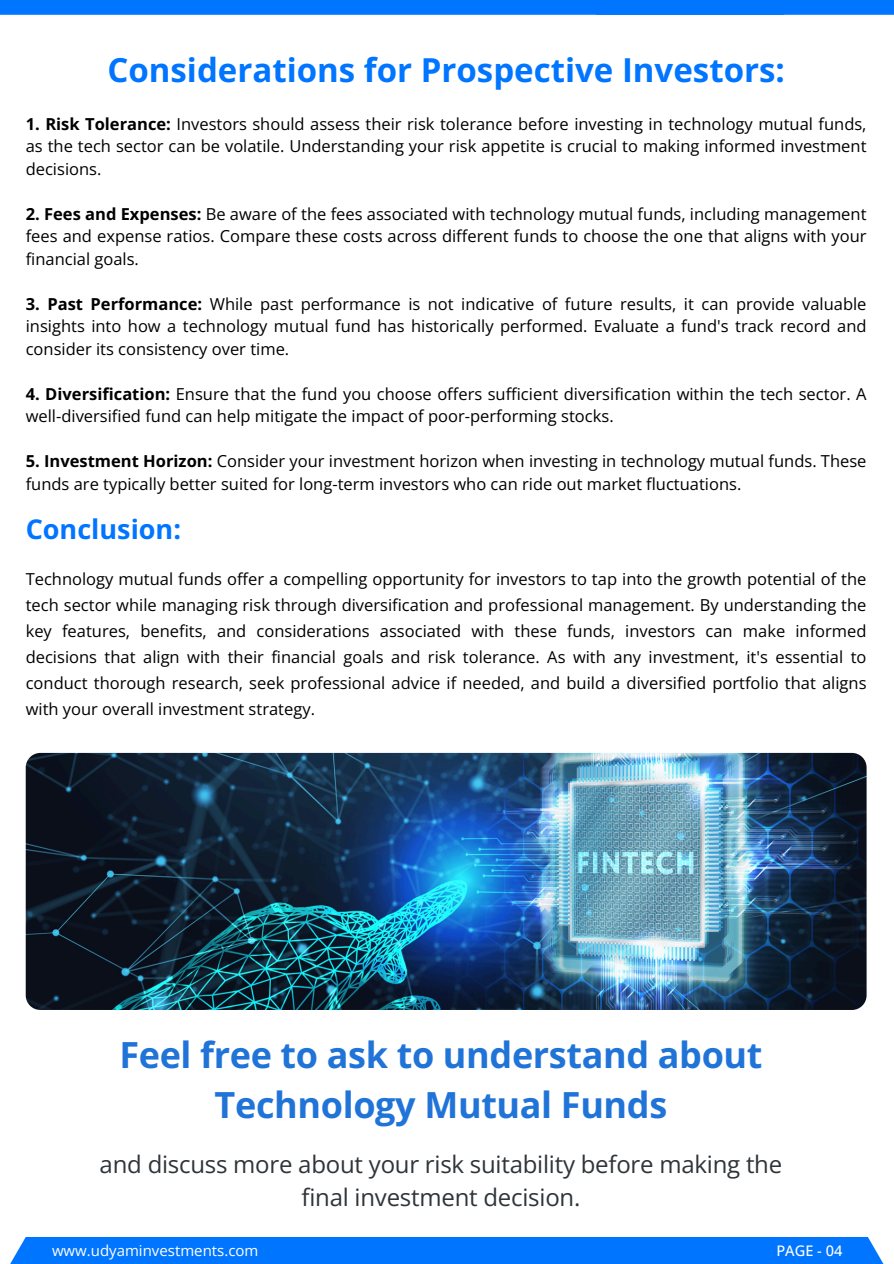
<style>
.page{position:relative;width:894px;height:1264px;background:#fff}
.page>*{position:absolute;margin:0;border:0;box-sizing:border-box;transform-origin:0 0}
.t1{font:700 36px/49.5px "Open Sans";letter-spacing:-.01em;color:#2074d8;text-align:center}
.t2{font:700 33px "Open Sans";color:#0075ff}
.t3{font:700 27px "Open Sans";color:#0075ff}
.t4{font:24px/32.7px "Open Sans";letter-spacing:-.01em;color:#2f3539;text-align:center}
.t5{font:16.5px/22.5px "Open Sans";color:#000;text-align:justify}
.t6{font:15px "Open Sans";color:#fff}
.t7{font:500 14.55px "Open Sans";color:#fff}
.s1{font-weight:700}
</style>
<div class="page">
<div style="left:0;top:1236px;width:893px;height:27px;background:#0075ff"></div>
<div style="left:576px;top:0;width:317px;height:15px;background:#0075ff"></div>
<div style="left:0;top:0;width:804px;height:15px;background:#0075ff"></div>
<img style="left:26px;top:753px;width:840px;height:256px;border-radius:15px">
<h4 class="t2" style="left:107px;top:47px;width:679px">Considerations for Prospective Investors:</h4>
<h4 class="t5" style="left:26px;top:112px;width:842px"><span class="s1">1. Risk Tolerance:</span> Investors should assess their risk tolerance before investing in technology mutual funds, as the tech sector can be volatile. Understanding your risk appetite is crucial to making informed investment decisions.</h4>
<p class="t5" style="left:26px;top:202px;width:842px"><span class="s1">2. Fees and Expenses:</span> Be aware of the fees associated with technology mutual funds, including management fees and expense ratios. Compare these costs across different funds to choose the one that aligns with your financial goals.</p>
<h1 class="t5" style="left:26px;top:292px;width:842px"><span class="s1">3. Past Performance:</span> While past performance is not indicative of future results, it can provide valuable insights into how a technology mutual fund has historically performed. Evaluate a fund's track record and consider its consistency over time.</h1>
<h3 class="t5" style="left:26px;top:382px;width:842px"><span class="s1">4. Diversification:</span> Ensure that the fund you choose offers sufficient diversification within the tech sector. A well-diversified fund can help mitigate the impact of poor-performing stocks.</h3>
<h4 class="t5" style="left:26px;top:449px;width:842px"><span class="s1">5. Investment Horizon:</span> Consider your investment horizon when investing in technology mutual funds. These funds are typically better suited for long-term investors who can ride out market fluctuations.</h4>
<h2 class="t3" style="left:26px;top:510px;width:157px">Conclusion:</h2>
<p class="t5" style="left:26px;top:565px;width:842px;line-height:25.8px">Technology mutual funds offer a compelling opportunity for investors to tap into the growth potential of the tech sector while managing risk through diversification and professional management. By understanding the key features, benefits, and considerations associated with these funds, investors can make informed decisions that align with their financial goals and risk tolerance. As with any investment, it's essential to conduct thorough research, seek professional advice if needed, and build a diversified portfolio that aligns with your overall investment strategy.</p>
<h4 class="t1" style="left:119px;top:1029px;width:644px">Feel free to ask to understand about<br>Technology Mutual Funds</h4>
<h4 class="t4" style="left:100px;top:1147px;width:684px">and discuss more about your risk suitability before making the final investment decision.</h4>
<h4 class="t6" style="left:52px;top:1239px;width:208px">www.udyaminvestments.com</h4>
<h4 class="t7" style="left:776px;top:1240px;width:67px">PAGE - 04</h4>
</div>
